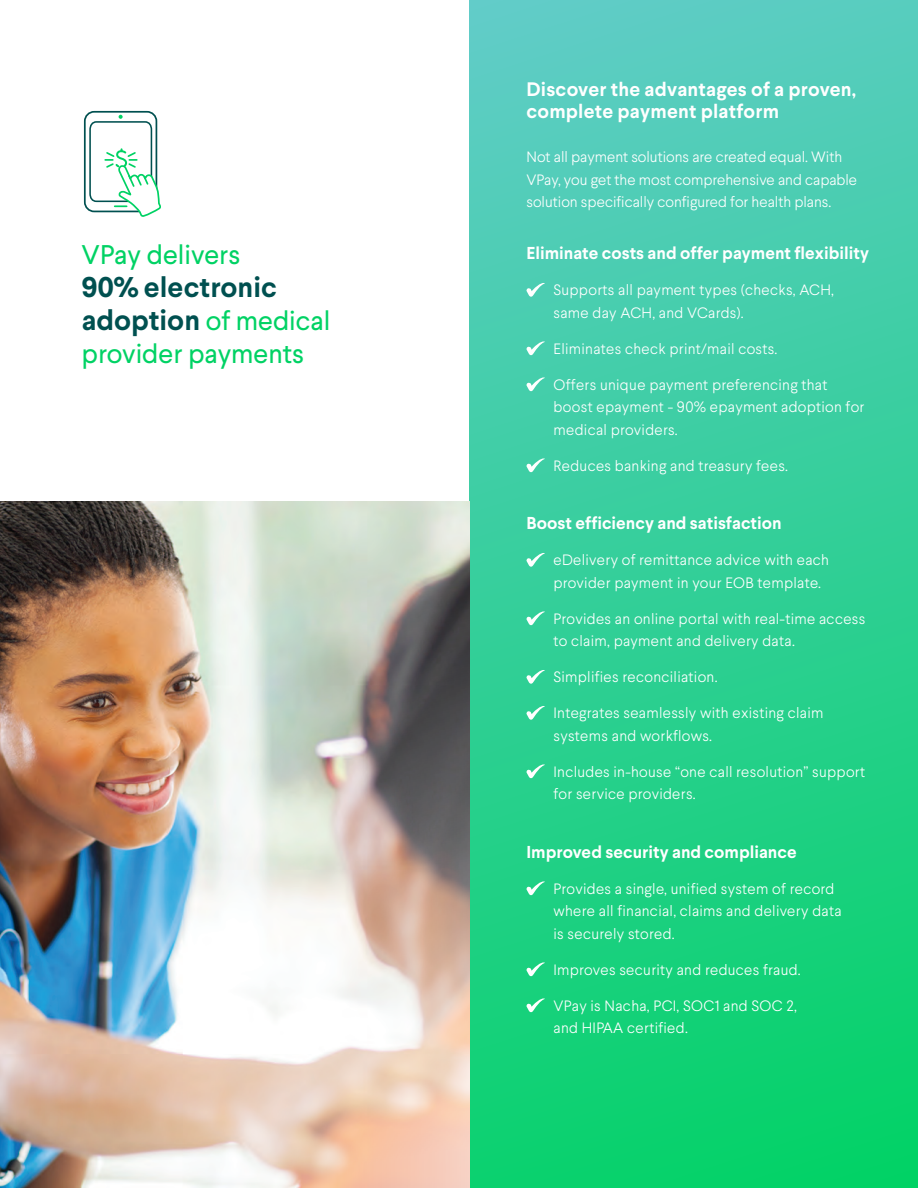
<style>
.page{position:relative;width:918px;height:1188px;background:#fff}
.page>*{position:absolute;margin:0;border:0;box-sizing:border-box;transform-origin:0 0}
.t1{font:700 28.5px "Larsseit";color:#005050}
.t2{font:27px/33px "Larsseit";color:#00d264}
.t3{font:700 19.5px/22.5px "Larsseit";letter-spacing:.01em;color:#fff}
.t4{font:700 17.25px "Larsseit";color:#fff}
.t5{font:300 15px/22.5px "Larsseit";letter-spacing:.02em;color:#fff}
.t6{font:300 15px/22.5px "Larsseit";color:#fff}
.s1{font-weight:700;font-size:28.5px;color:#005050}
</style>
<div class="page">
<div style="left:470px;top:0;width:448px;height:1188px;background:linear-gradient(to bottom,#5dccc4,#05d269)"></div>
<svg style="left:526px;top:283px;width:19px;height:14px"></svg>
<svg style="left:526px;top:341px;width:19px;height:14px"></svg>
<svg style="left:526px;top:377px;width:19px;height:14px"></svg>
<svg style="left:526px;top:458px;width:19px;height:14px"></svg>
<svg style="left:526px;top:553px;width:19px;height:14px"></svg>
<svg style="left:526px;top:611px;width:19px;height:14px"></svg>
<svg style="left:526px;top:670px;width:19px;height:14px"></svg>
<svg style="left:526px;top:706px;width:19px;height:14px"></svg>
<svg style="left:526px;top:764px;width:19px;height:14px"></svg>
<svg style="left:526px;top:881px;width:19px;height:14px"></svg>
<svg style="left:526px;top:962px;width:19px;height:14px"></svg>
<svg style="left:526px;top:998px;width:19px;height:14px"></svg>
<img style="left:0;top:501px;width:470px;height:687px">
<div style="left:84px;top:111px;width:73px;height:101px;border:2px solid #005050;border-radius:9px"></div>
<svg style="left:89px;top:115px;width:72px;height:102px"></svg>
<h2 class="t2" style="left:82px;top:238px;width:160px">VPay delivers</h2>
<h1 class="t1" style="left:82px;top:269px;width:197px">90% electronic</h1>
<h2 class="t2" style="left:82px;top:304px;width:250px"><span class="s1">adoption</span> of medical provider payments</h2>
<h3 class="t3" style="left:526px;top:78px;width:331px">Discover the advantages of a proven, complete payment platform</h3>
<p class="t6" style="left:526px;top:146px;width:332px">Not all payment solutions are created equal. With<br>VPay, you get the most comprehensive and capable solution specifically configured for health plans.</p>
<p class="t4" style="left:526px;top:242px;width:344px">Eliminate costs and offer payment flexibility</p>
<p class="t5" style="left:554px;top:279px;width:282px">Supports all payment types (checks, ACH, same day ACH, and VCards).</p>
<p class="t5" style="left:554px;top:337px;width:225px">Eliminates check print/mail costs.</p>
<p class="t5" style="left:554px;top:373px;width:312px">Offers unique payment preferencing that boost epayment - 90% epayment adoption for medical providers.</p>
<p class="t5" style="left:554px;top:454px;width:236px">Reduces banking and treasury fees.</p>
<p class="t4" style="left:526px;top:512px;width:257px">Boost efficiency and satisfaction</p>
<p class="t5" style="left:554px;top:549px;width:277px">eDelivery of remittance advice with each provider payment in your EOB template.</p>
<p class="t5" style="left:554px;top:607px;width:313px">Provides an online portal with real-time access to claim, payment and delivery data.</p>
<p class="t5" style="left:554px;top:666px;width:166px">Simplifies reconciliation.</p>
<p class="t5" style="left:554px;top:702px;width:271px">Integrates seamlessly with existing claim systems and workflows.</p>
<p class="t5" style="left:554px;top:760px;width:313px">Includes in-house “one call resolution” support for service providers.</p>
<p class="t4" style="left:526px;top:841px;width:272px">Improved security and compliance</p>
<p class="t5" style="left:554px;top:877px;width:290px">Provides a single, unified system of record where all financial, claims and delivery data is securely stored.</p>
<p class="t5" style="left:554px;top:958px;width:249px">Improves security and reduces fraud.</p>
<p class="t5" style="left:554px;top:994px;width:245px">VPay is Nacha, PCI, SOC1 and SOC 2, and HIPAA certified.</p>
</div>
